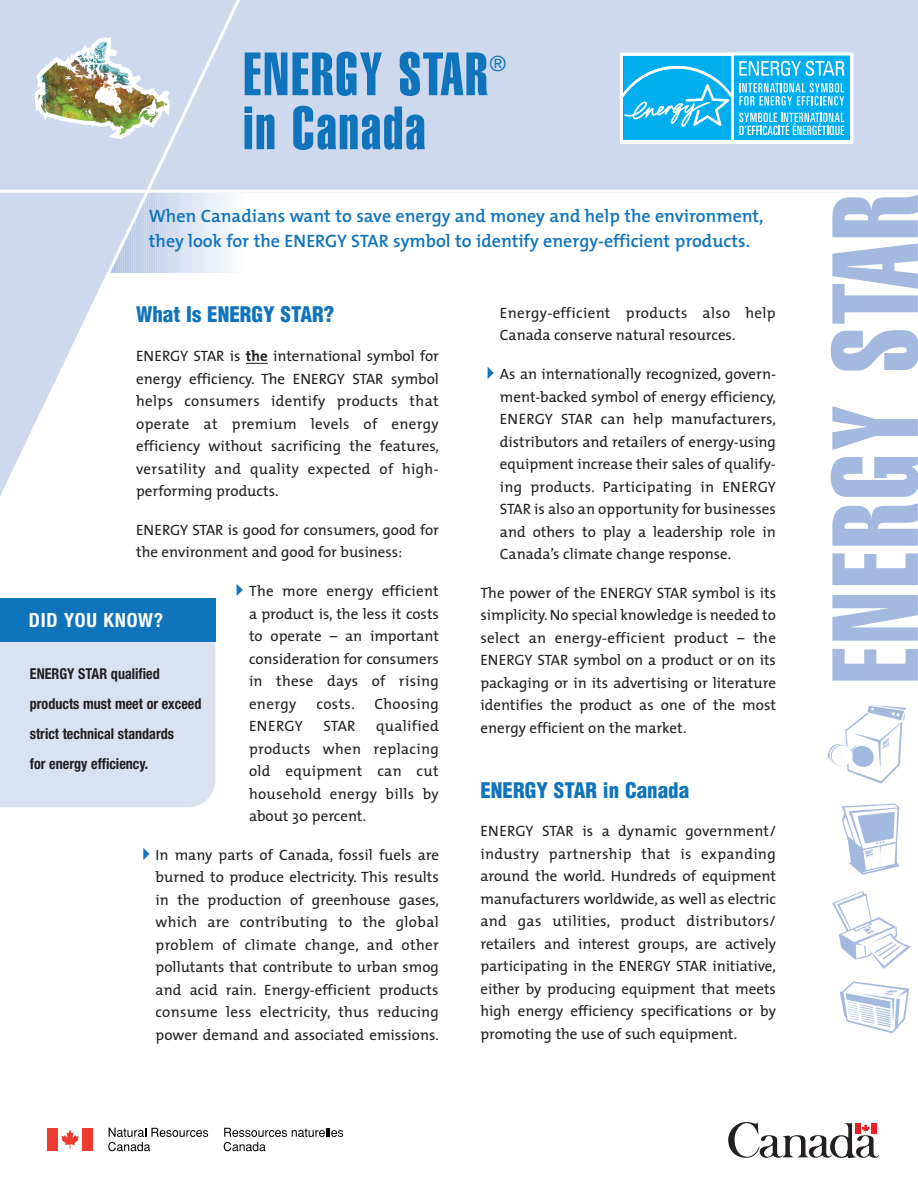
<style>
.page{position:relative;width:918px;height:1188px;background:#fff}
.page>*{position:absolute;margin:0;border:0;box-sizing:border-box;transform-origin:0 0}
.t1{font:120px "Helvetica Extra Compressed";letter-spacing:.035em;color:#a4b9df}
.t2{font:60px "Helvetica Extra Compressed";letter-spacing:.035em;color:#1074bc}
.t3{font:900 condensed 21px "Helvetica";color:#1074bc}
.t4{font:21px "Helvetica Neue";color:#1074bc}
.t5{font:700 condensed 19.5px "Helvetica Neue";letter-spacing:.04em;color:#fff}
.t6{font:600 18px/25.5px "The Mix";color:#1074bc}
.t7{font:15px/22.5px "The Mix";color:#231f20;text-align:justify}
.t8{font:700 condensed 15px/30px "Helvetica Neue";color:#231f20;scale:.94 1}
.t9{font:15px "The Mix";letter-spacing:.025em;color:#231f20}
.s1{font-weight:700}
.s2{color:#1074bc}
</style>
<div class="page">
<div style="left:0;top:0;width:918px;height:193px;background:#cfd9ed"></div>
<svg style="left:624px;top:56px;width:107px;height:84px;background:#21b8f1"></svg>
<div style="left:734px;top:56px;width:116px;height:84px;background:#00aeef"></div>
<svg style="left:739px;top:83px;width:105px;height:22px"></svg>
<svg style="left:739px;top:113px;width:105px;height:22px"></svg>
<svg style="left:739px;top:61px;width:105px;height:15px"></svg>
<div style="left:620px;top:52px;width:234px;height:92px;border:3px solid #fff"></div>
<hr style="left:0;top:190px;width:918px;height:3px;background:#fff">
<svg style="left:0;top:0;width:260px;height:496px"></svg>
<img style="left:35px;top:36px;width:134px;height:103px">
<div style="left:0;top:642px;width:215px;height:165px;background:#dae2f2"></div>
<div style="left:0;top:599px;width:216px;height:43px;background:#1074bc"></div>
<div style="left:47px;top:1128px;width:11px;height:23px;background:#ee3b32"></div>
<svg style="left:61px;top:1130px;width:18px;height:19px"></svg>
<div style="left:82px;top:1128px;width:11px;height:23px;background:#ee3b32"></div>
<svg style="left:108px;top:1128px;width:100px;height:23px"></svg>
<svg style="left:224px;top:1128px;width:119px;height:23px"></svg>
<svg style="left:728px;top:1122px;width:151px;height:36px"></svg>
<img style="left:827px;top:705px;width:84px;height:328px">
<h2 class="t2" style="left:243px;top:52px;width:246px">ENERGY STAR</h2>
<h3 class="t4" style="left:490px;top:51px;width:18px">®</h3>
<h2 class="t2" style="left:243px;top:106px;width:183px">in Canada</h2>
<p class="t6" style="left:149px;top:205px;width:616px">When Canadians want to save energy and money and help the environment, they look for the ENERGY STAR symbol to identify energy-efficient products.</p>
<h3 class="t3" style="left:136px;top:303px;width:200px">What Is ENERGY STAR?</h3>
<p class="t7" style="left:136px;top:347px;width:304px">ENERGY STAR is <span class="s1">the</span> international symbol for energy efficiency. The ENERGY STAR symbol helps consumers identify products that operate at premium levels of energy efficiency without sacrificing the features, versatility and quality expected of high&shy;performing products.</p>
<p class="t7" style="left:136px;top:520px;width:304px">ENERGY STAR is good for consumers, good for the environment and good for business:</p>
<p class="t7" style="left:249px;top:582px;width:191px;text-indent:-19px"><span class="s2">✔</span>The more energy efficient a product is, the less it costs to operate – an important consideration for consumers in these days of rising energy</p>
<h3 class="t5" style="left:29px;top:613px;width:136px">DID YOU KNOW?</h3>
<p class="t8" style="left:30px;top:660px;width:184px">ENERGY STAR qualified products must meet or exceed strict technical standards<br>for energy efficiency.</p>
<p class="t7" style="left:317px;top:694px;width:40px">costs.</p>
<p class="t9" style="left:374px;top:698px;width:66px">Choosing</p>
<p class="t7" style="left:249px;top:717px;width:191px;text-indent:127px">qualified products when replacing old equipment can cut household energy bills by about 30 percent.</p>
<p class="t7" style="left:156px;top:845px;width:285px;text-indent:-19px"><span class="s2">✔</span>In many parts of Canada, fossil fuels are burned to produce electricity. This results in the production of greenhouse gases, which are contributing to the global problem of climate change, and other pollutants that contribute to urban smog and acid rain. Energy-efficient products consume less electricity, thus reducing power demand and associated emissions.</p>
<p class="t7" style="left:249px;top:717px;width:55px">ENERGY</p>
<p class="t7" style="left:323px;top:717px;width:34px">STAR</p>
<p class="t7" style="left:500px;top:303px;width:277px">Energy-efficient products also help<br>Canada conserve natural resources.</p>
<p class="t7" style="left:500px;top:365px;width:278px;text-indent:-20px"><span class="s2">✔</span>As an internationally recognized, govern&shy;ment-backed symbol of energy efficiency, ENERGY STAR can help manufacturers, distributors and retailers of energy-using equipment increase their sales of qualify&shy;ing products. Participating in ENERGY STAR is also an opportunity for businesses and others to play a leadership role in Canada’s climate change response.</p>
<p class="t7" style="left:480px;top:583px;width:297px">The power of the ENERGY STAR symbol is its simplicity. No special knowledge is needed to select an energy-efficient product – the ENERGY STAR symbol on a product or on its packaging or in its advertising or literature identifies the product as one of the most energy efficient on the market.</p>
<h3 class="t3" style="left:480px;top:778px;width:210px">ENERGY STAR in Canada</h3>
<p class="t7" style="left:480px;top:822px;width:297px">ENERGY STAR is a dynamic government/ industry partnership that is expanding around the world. Hundreds of equipment manufacturers worldwide, as well as electric and gas utilities, product distributors/ retailers and interest groups, are actively participating in the ENERGY STAR initiative, either by producing equipment that meets high energy efficiency specifications or by promoting the use of such equipment.</p>
<h1 class="t1" style="left:832px;top:683px;width:490px;rotate:-90deg">ENERGY STAR</h1>
</div>
